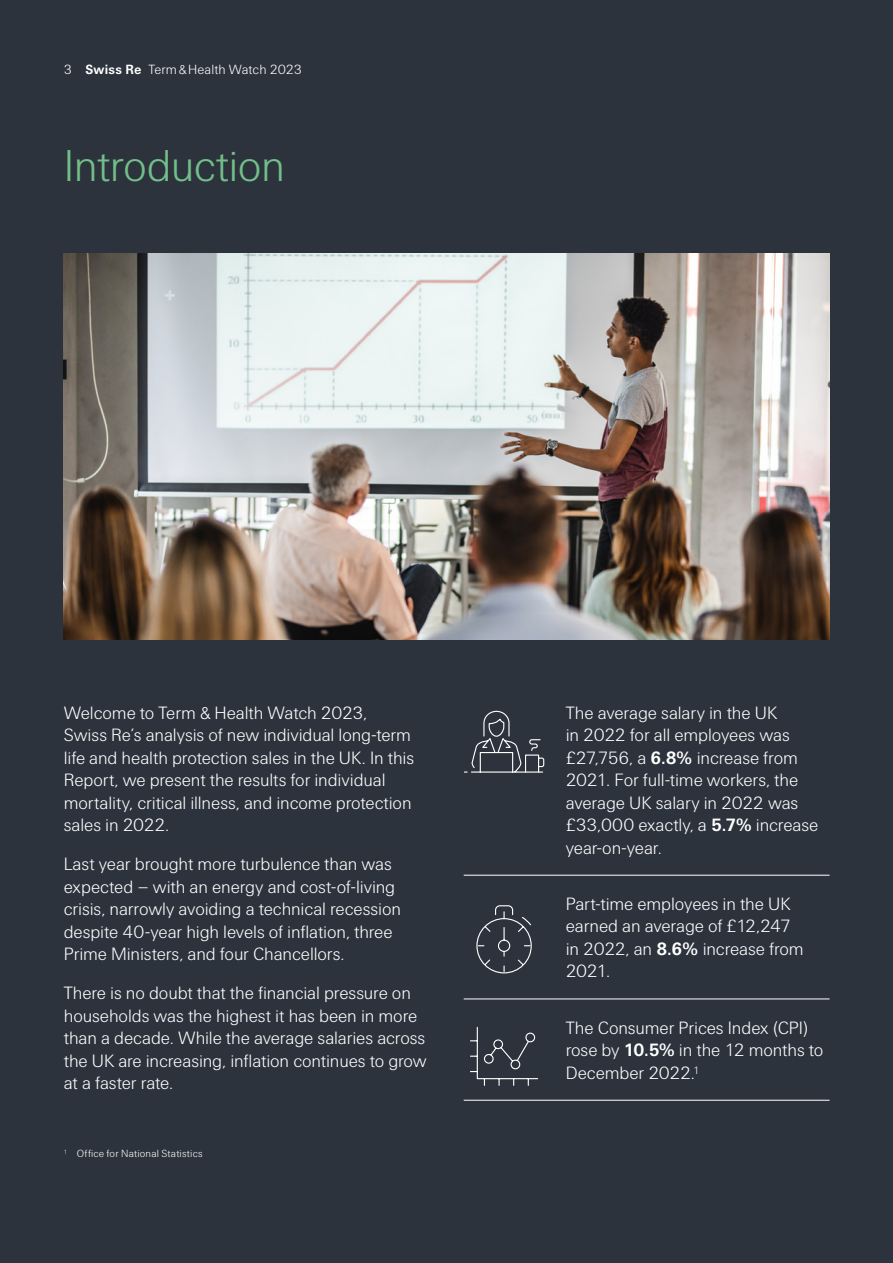
<style>
.page{position:relative;width:893px;height:1263px;background:#2c333d}
.page>*{position:absolute;margin:0;border:0;box-sizing:border-box;transform-origin:0 0}
.t1{font:300 45px "Swiss Re Sans OT";letter-spacing:-.015em;color:#72bf89}
.t2{font:300 18px/22.5px "Swiss Re Sans OT";letter-spacing:-.005em;color:#fff}
.t3{font:300 13.5px "Swiss Re Sans OT";letter-spacing:.005em;color:#fff}
.t4{font:300 10.5px "Swiss Re Sans OT";letter-spacing:.015em;color:#fff}
.s1{font-weight:700}
</style>
<div class="page">
<hr style="left:464px;top:875px;width:366px;height:1px;background:#fff">
<hr style="left:464px;top:998px;width:366px;height:1px;background:#fff">
<hr style="left:464px;top:1100px;width:366px;height:1px;background:#fff">
<img style="left:64px;top:253px;width:765px;height:386px">
<svg style="left:464px;top:710px;width:81px;height:63px"></svg>
<svg style="left:470px;top:1026px;width:69px;height:60px"></svg>
<svg style="left:476px;top:905px;width:56px;height:69px"></svg>
<p class="t3" style="left:64px;top:61px;width:240px">3 <span class="s1">Swiss Re</span> Term&amp;Health Watch 2023</p>
<h1 class="t1" style="left:64px;top:140px;width:223px">Introduction</h1>
<p class="t2" style="left:64px;top:701px;width:352px">Welcome to Term &amp; Health Watch 2023, Swiss Re’s analysis of new individual long-term life and health protection sales in the UK. In this Report, we present the results for individual mortality, critical illness, and income protection sales in 2022.</p>
<p class="t2" style="left:64px;top:853px;width:339px">Last year brought more turbulence than was expected – with an energy and cost-of-living crisis, narrowly avoiding a technical recession despite 40-year high levels of inflation, three Prime Ministers, and four Chancellors.</p>
<p class="t2" style="left:64px;top:982px;width:364px">There is no doubt that the financial pressure on households was the highest it has been in more than a decade. While the average salaries across the UK are increasing, inflation continues to grow at a faster rate.</p>
<p class="t4" style="left:64px;top:1148px;width:140px"><sup>1</sup> Office for National Statistics</p>
<p class="t2" style="left:566px;top:701px;width:254px">The average salary in the UK<br>in 2022 for all employees was £27,756, a <span class="s1">6.8%</span> increase from<br>2021. For full-time workers, the average UK salary in 2022 was £33,000 exactly, a <span class="s1">5.7%</span> increase year-on-year.</p>
<p class="t2" style="left:566px;top:893px;width:240px">Part-time employees in the UK earned an average of £12,247 in 2022, an <span class="s1">8.6%</span> increase from<br>2021.</p>
<p class="t2" style="left:566px;top:1016px;width:259px">The Consumer Prices Index (CPI) rose by <span class="s1">10.5%</span> in the 12 months to<br>December 2022.<sup>1</sup></p>
</div>
